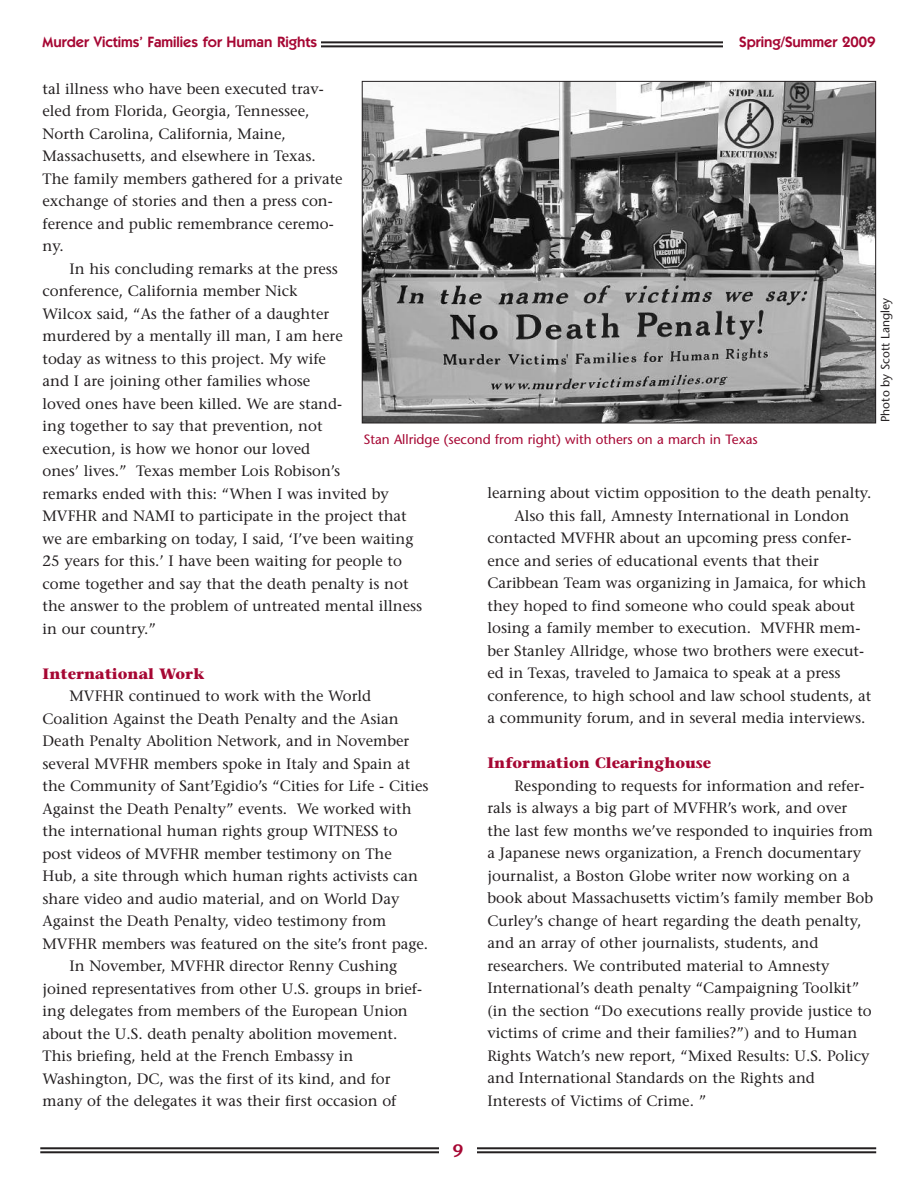
<style>
.page{position:relative;width:918px;height:1188px;background:#fff}
.page>*{position:absolute;margin:0;border:0;box-sizing:border-box;transform-origin:0 0}
.t1{font:600 18px "Stone Sans";color:#a60733}
.t2{font:15px/22.5px "Stone Serif";color:#231f20}
.t3{font:600 15px "Itc Kabel";color:#a60733}
.t4{font:700 15px "Stone Serif";color:#a60733}
.t5{font:13.5px "Stone Sans";color:#a60733}
.t6{font:12px "Stone Sans";color:#231f20}
</style>
<div class="page">
<hr style="left:41px;top:41px;width:836px;height:2px;background:#231f20">
<hr style="left:41px;top:45px;width:836px;height:2px;background:#231f20">
<div style="left:724px;top:35px;width:153px;height:24px;background:#fff"></div>
<hr style="left:40px;top:1147px;width:836px;height:2px;background:#231f20">
<hr style="left:40px;top:1151px;width:836px;height:2px;background:#231f20">
<div style="left:439px;top:1142px;width:37px;height:24px;background:#fff"></div>
<div style="left:41px;top:35px;width:280px;height:24px;background:#fff"></div>
<img style="left:364px;top:83px;width:510px;height:338px">
<p class="t3" style="left:43px;top:37px;width:276px">Murder Victims’ Families for Human Rights</p>
<p class="t2" style="left:43px;top:79px;width:302px">tal illness who have been executed trav&shy;eled from Florida, Georgia, Tennessee, North Carolina, California, Maine, Massachusetts, and elsewhere in Texas.<br>The family members gathered for a private exchange of stories and then a press con&shy;ference and public remembrance ceremo&shy;ny.</p>
<p class="t2" style="left:43px;top:259px;width:381px;text-indent:27px">In his concluding remarks at the press conference, California member Nick<br>Wilcox said, “As the father of a daughter<br>murdered by a mentally ill man, I am here<br>today as witness to this project. My wife<br>and I are joining other families whose<br>loved ones have been killed. We are stand-<br>ing together to say that prevention, not<br>execution, is how we honor our loved<br>ones’ lives.” Texas member Lois Robison’s<br>remarks ended with this: “When I was invited by MVFHR and NAMI to participate in the project that we are embarking on today, I said, ‘I’ve been waiting 25 years for this.’ I have been waiting for people to come together and say that the death penalty is not the answer to the problem of untreated mental illness in our country.”</p>
<p class="t4" style="left:43px;top:667px;width:163px">International Work</p>
<p class="t2" style="left:70px;top:686px;width:303px">MVFHR continued to work with the World</p>
<p class="t2" style="left:43px;top:709px;width:358px">Coalition Against the Death Penalty and the Asian</p>
<p class="t2" style="left:43px;top:731px;width:368px">Death Penalty Abolition Network, and in November</p>
<p class="t2" style="left:43px;top:754px;width:369px">several MVFHR members spoke in Italy and Spain at</p>
<p class="t2" style="left:43px;top:776px;width:387px">the Community of Sant’Egidio’s “Cities for Life - Cities</p>
<p class="t2" style="left:43px;top:799px;width:371px">Against the Death Penalty” events. We worked with</p>
<p class="t2" style="left:43px;top:821px;width:357px">the international human rights group WITNESS to</p>
<p class="t2" style="left:43px;top:844px;width:351px">post videos of MVFHR member testimony on The</p>
<p class="t2" style="left:43px;top:866px;width:377px">Hub, a site through which human rights activists can</p>
<p class="t2" style="left:43px;top:889px;width:358px">share video and audio material, and on World Day</p>
<p class="t2" style="left:43px;top:911px;width:345px">Against the Death Penalty, video testimony from</p>
<p class="t2" style="left:43px;top:934px;width:387px">MVFHR members was featured on the site’s front page.</p>
<p class="t2" style="left:70px;top:956px;width:329px">In November, MVFHR director Renny Cushing</p>
<p class="t2" style="left:43px;top:979px;width:381px">joined representatives from other U.S. groups in brief-</p>
<p class="t2" style="left:43px;top:1001px;width:367px">ing delegates from members of the European Union</p>
<p class="t2" style="left:43px;top:1024px;width:356px">about the U.S. death penalty abolition movement.</p>
<p class="t2" style="left:43px;top:1046px;width:312px">This briefing, held at the French Embassy in</p>
<p class="t2" style="left:43px;top:1069px;width:349px">Washington, DC, was the first of its kind, and for</p>
<p class="t2" style="left:43px;top:1091px;width:355px">many of the delegates it was their first occasion of</p>
<p class="t3" style="left:739px;top:37px;width:138px">Spring/Summer 2009</p>
<p class="t6" style="left:881px;top:422px;width:125px;rotate:-90deg">Photo by Scott Langley</p>
<p class="t5" style="left:363px;top:435px;width:396px">Stan Allridge (second from right) with others on a march in Texas</p>
<p class="t2" style="left:487px;top:483px;width:385px">learning about victim opposition to the death penalty.</p>
<p class="t2" style="left:514px;top:506px;width:336px">Also this fall, Amnesty International in London</p>
<p class="t2" style="left:487px;top:528px;width:365px">contacted MVFHR about an upcoming press confer-</p>
<p class="t2" style="left:487px;top:551px;width:333px">ence and series of educational events that their</p>
<p class="t2" style="left:487px;top:573px;width:380px">Caribbean Team was organizing in Jamaica, for which</p>
<p class="t2" style="left:487px;top:596px;width:369px">they hoped to find someone who could speak about</p>
<p class="t2" style="left:487px;top:618px;width:374px">losing a family member to execution. MVFHR mem-</p>
<p class="t2" style="left:487px;top:641px;width:378px">ber Stanley Allridge, whose two brothers were execut-</p>
<p class="t2" style="left:488px;top:663px;width:355px">ed in Texas, traveled to Jamaica to speak at a press</p>
<p class="t2" style="left:488px;top:686px;width:385px">conference, to high school and law school students, at</p>
<p class="t2" style="left:488px;top:708px;width:379px">a community forum, and in several media interviews.</p>
<p class="t4" style="left:488px;top:757px;width:225px">Information Clearinghouse</p>
<p class="t2" style="left:488px;top:776px;width:387px;text-indent:27px">Responding to requests for information and refer&shy;rals is always a big part of MVFHR’s work, and over the last few months we’ve responded to inquiries from a Japanese news organization, a French documentary journalist, a Boston Globe writer now working on a book about Massachusetts victim’s family member Bob Curley’s change of heart regarding the death penalty, and an array of other journalists, students, and researchers. We contributed material to Amnesty International’s death penalty “Campaigning Toolkit” (in the section “Do executions really provide justice to victims of crime and their families?”) and to Human Rights Watch’s new report, “Mixed Results: U.S. Policy and International Standards on the Rights and Interests of Victims of Crime. ”</p>
<p class="t1" style="left:453px;top:1143px;width:12px">9</p>
</div>
